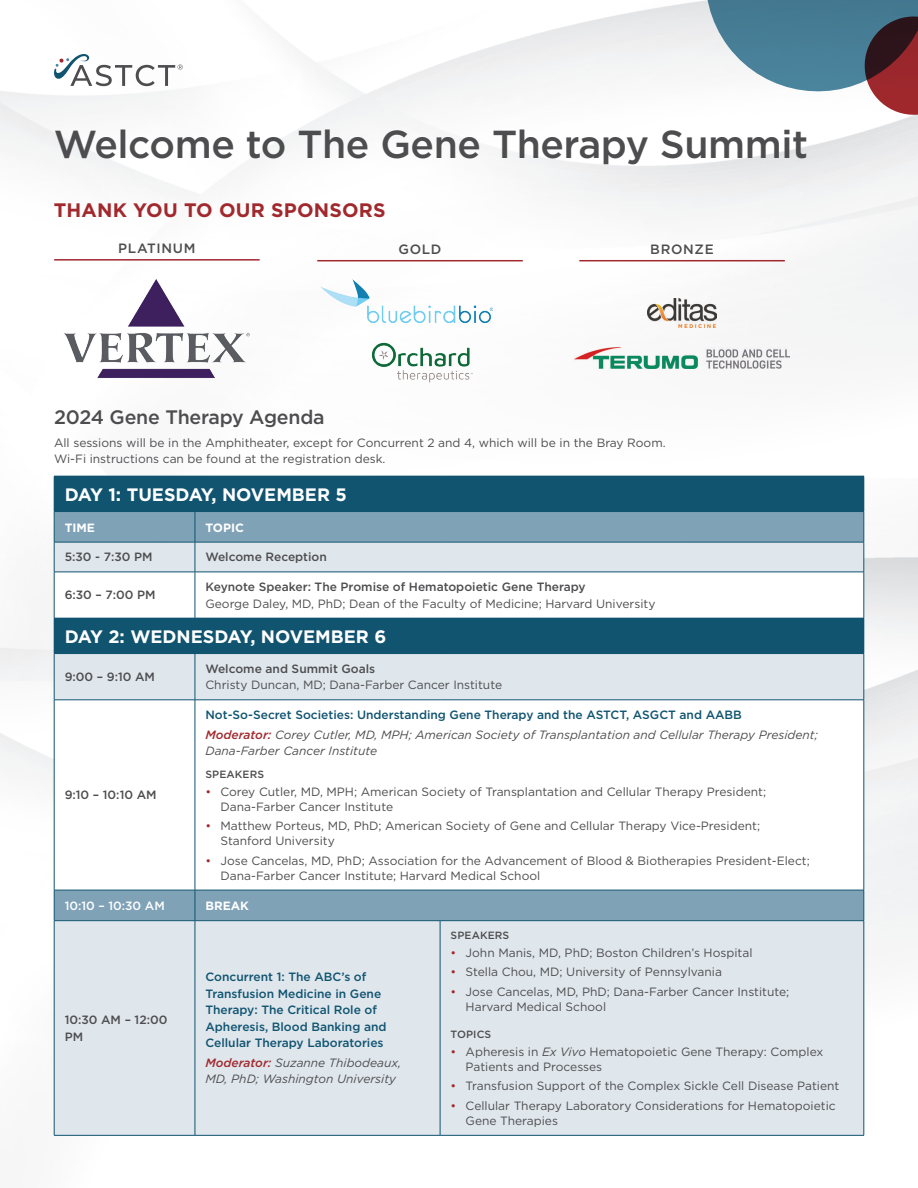
<style>
.page{position:relative;width:918px;height:1188px;background:#fff}
.page>*{position:absolute;margin:0;border:0;box-sizing:border-box;transform-origin:0 0}
.t1{font:500 39px "Gotham";letter-spacing:-.01em;color:#4d4d4f}
.t2{font:700 19.5px "Gotham";letter-spacing:.01em;color:#a1292e}
.t3{font:500 19.5px "Gotham";letter-spacing:-.01em;color:#4d4d4f}
.Schedule_-_Date{font:700 18px "Gotham";color:#fff}
.sponsor_levels{font:500 13.5px "Gotham";letter-spacing:.05em;color:#4d4d4f}
.Session_Author{font:12px/15px "Gotham";color:#4d4d4f}
.Concurrent{font:500 12px/16.5px "Gotham";color:#105470}
.Moderator{font:italic 12px/16.5px "Gotham";color:#4d4d4f}
.Session{font:500 12px "Gotham";color:#4d4d4f}
.Schedule_-_Time{font:500 12px/16.5px "Gotham";color:#4d4d4f}
.Schedule_-_Time-2{font:500 12px "Gotham";color:#fff}
.Schedule_-_Subhead{font:700 12px "Gotham";color:#fff}
.Session-2{font:700 12px "Gotham";color:#fff}
.Session_-_Subhead{font:500 10.5px "Gotham";letter-spacing:.01em;color:#4d4d4f}
.s1{font-weight:500;color:#a1292e}
.s2{color:#a1292e}
.s3{font-style:italic}
</style>
<div class="page">
<img style="left:0;top:2px;width:918px;height:1134px">
<div style="left:54px;top:476px;width:810px;height:36px;background:#105470"></div>
<div style="left:55px;top:512px;width:809px;height:30px;background:#7fa2b7"></div>
<svg style="left:55px;top:543px;width:809px;height:592px;background:#d3dde5"></svg>
<svg style="left:55px;top:573px;width:809px;height:317px"></svg>
<div style="left:54px;top:618px;width:810px;height:36px;background:#105470"></div>
<hr style="left:864px;top:476px;width:1px;height:35px;background:#105470">
<hr style="left:54px;top:512px;width:1px;height:30px;background:#105470">
<hr style="left:195px;top:512px;width:1px;height:30px;background:#105470">
<hr style="left:864px;top:512px;width:1px;height:30px;background:#105470">
<hr style="left:54px;top:542px;width:141px;height:1px;background:#105470">
<hr style="left:54px;top:542px;width:1px;height:30px;background:#105470">
<hr style="left:195px;top:542px;width:245px;height:1px;background:#105470">
<hr style="left:195px;top:542px;width:1px;height:30px;background:#105470">
<hr style="left:440px;top:542px;width:424px;height:1px;background:#105470">
<hr style="left:864px;top:542px;width:1px;height:30px;background:#105470">
<hr style="left:54px;top:572px;width:141px;height:1px;background:#105470">
<hr style="left:54px;top:572px;width:1px;height:46px;background:#105470">
<hr style="left:195px;top:572px;width:245px;height:1px;background:#105470">
<hr style="left:195px;top:572px;width:1px;height:46px;background:#105470">
<hr style="left:440px;top:572px;width:424px;height:1px;background:#105470">
<hr style="left:864px;top:572px;width:1px;height:46px;background:#105470">
<hr style="left:864px;top:618px;width:1px;height:35px;background:#105470">
<hr style="left:54px;top:654px;width:1px;height:46px;background:#105470">
<hr style="left:195px;top:654px;width:1px;height:46px;background:#105470">
<hr style="left:864px;top:654px;width:1px;height:46px;background:#105470">
<hr style="left:54px;top:700px;width:141px;height:1px;background:#105470">
<hr style="left:54px;top:700px;width:1px;height:190px;background:#105470">
<hr style="left:195px;top:700px;width:245px;height:1px;background:#105470">
<hr style="left:195px;top:700px;width:1px;height:190px;background:#105470">
<hr style="left:440px;top:700px;width:424px;height:1px;background:#105470">
<hr style="left:864px;top:700px;width:1px;height:190px;background:#105470">
<hr style="left:54px;top:890px;width:141px;height:1px;background:#105470">
<hr style="left:54px;top:890px;width:1px;height:30px;background:#105470">
<hr style="left:195px;top:890px;width:245px;height:1px;background:#105470">
<hr style="left:195px;top:890px;width:1px;height:30px;background:#105470">
<hr style="left:440px;top:890px;width:424px;height:1px;background:#105470">
<hr style="left:864px;top:890px;width:1px;height:30px;background:#105470">
<hr style="left:54px;top:920px;width:141px;height:1px;background:#105470">
<hr style="left:54px;top:921px;width:1px;height:214px;background:#105470">
<hr style="left:195px;top:920px;width:245px;height:1px;background:#105470">
<hr style="left:195px;top:921px;width:1px;height:214px;background:#105470">
<hr style="left:440px;top:920px;width:424px;height:1px;background:#105470">
<hr style="left:440px;top:921px;width:1px;height:214px;background:#105470">
<hr style="left:864px;top:921px;width:1px;height:214px;background:#105470">
<hr style="left:54px;top:1135px;width:141px;height:1px;background:#105470">
<hr style="left:195px;top:1135px;width:245px;height:1px;background:#105470">
<hr style="left:440px;top:1135px;width:424px;height:1px;background:#105470">
<svg style="left:54px;top:52px;width:129px;height:34px"></svg>
<img style="left:63px;top:279px;width:188px;height:99px">
<hr style="left:54px;top:259px;width:206px;height:2px;background:#a1292e">
<img style="left:370px;top:341px;width:103px;height:44px">
<img style="left:320px;top:280px;width:173px;height:43px">
<hr style="left:317px;top:260px;width:206px;height:1px;background:#a1292e">
<svg style="left:691px;top:0;width:227px;height:121px"></svg>
<img style="left:574px;top:347px;width:216px;height:22px">
<hr style="left:579px;top:260px;width:206px;height:1px;background:#a1292e">
<img style="left:647px;top:299px;width:70px;height:28px">
<p class="t1" style="left:54px;top:122px;width:756px">Welcome to The Gene Therapy Summit</p>
<p class="t2" style="left:54px;top:197px;width:333px">THANK YOU TO OUR SPONSORS</p>
<p class="sponsor_levels" style="left:118px;top:241px;width:79px">PLATINUM</p>
<p class="sponsor_levels" style="left:399px;top:242px;width:44px">GOLD</p>
<p class="sponsor_levels" style="left:650px;top:242px;width:65px">BRONZE</p>
<p class="t3" style="left:54px;top:406px;width:272px">2024 Gene Therapy Agenda</p>
<p class="Session_Author" style="left:54px;top:435px;width:613px">All sessions will be in the Amphitheater, except for Concurrent 2 and 4, which will be in the Bray Room.</p>
<p class="Session_Author" style="left:54px;top:451px;width:333px">Wi-Fi instructions can be found at the registration desk.</p>
<p class="Schedule_-_Date" style="left:65px;top:483px;width:284px">DAY 1: TUESDAY, NOVEMBER 5</p>
<p class="Schedule_-_Subhead" style="left:65px;top:519px;width:32px">TIME</p>
<p class="Schedule_-_Subhead" style="left:205px;top:519px;width:40px">TOPIC</p>
<p class="Schedule_-_Time" style="left:65px;top:549px;width:89px">5:30 - 7:30 PM</p>
<p class="Session" style="left:205px;top:550px;width:123px">Welcome Reception</p>
<p class="Schedule_-_Time" style="left:65px;top:587px;width:92px">6:30 – 7:00 PM</p>
<p class="Session" style="left:205px;top:580px;width:382px">Keynote Speaker: The Promise of Hematopoietic Gene Therapy</p>
<p class="Session_Author" style="left:205px;top:596px;width:452px">George Daley, MD, PhD; Dean of the Faculty of Medicine; Harvard University</p>
<p class="Schedule_-_Date" style="left:65px;top:625px;width:323px">DAY 2: WEDNESDAY, NOVEMBER 6</p>
<p class="Schedule_-_Time" style="left:65px;top:668px;width:92px">9:00 – 9:10 AM</p>
<p class="Session" style="left:205px;top:662px;width:171px">Welcome and Summit Goals</p>
<p class="Session_Author" style="left:205px;top:677px;width:298px">Christy Duncan, MD; Dana-Farber Cancer Institute</p>
<p class="Schedule_-_Time" style="left:65px;top:787px;width:93px">9:10 – 10:10 AM</p>
<p class="Concurrent" style="left:205px;top:706px;width:538px">Not-So-Secret Societies: Understanding Gene Therapy and the ASTCT, ASGCT and AABB</p>
<p class="Moderator" style="left:205px;top:726px;width:614px"><span class="s1">Moderator:</span> Corey Cutler, MD, MPH; American Society of Transplantation and Cellular Therapy President;<br>Dana-Farber Cancer Institute</p>
<p class="Session_-_Subhead" style="left:205px;top:768px;width:60px">SPEAKERS</p>
<p class="Session_Author" style="left:220px;top:784px;width:547px;text-indent:-15px"><span class="s2">•</span> Corey Cutler, MD, MPH; American Society of Transplantation and Cellular Therapy President;<br>Dana-Farber Cancer Institute</p>
<p class="Session_Author" style="left:220px;top:818px;width:541px;text-indent:-15px"><span class="s2">•</span> Matthew Porteus, MD, PhD; American Society of Gene and Cellular Therapy Vice-President;<br>Stanford University</p>
<p class="Session_Author" style="left:220px;top:853px;width:591px;text-indent:-15px"><span class="s2">•</span> Jose Cancelas, MD, PhD; Association for the Advancement of Blood &amp; Biotherapies President-Elect;<br>Dana-Farber Cancer Institute; Harvard Medical School</p>
<p class="Schedule_-_Time-2" style="left:65px;top:899px;width:102px">10:10 – 10:30 AM</p>
<p class="Session-2" style="left:205px;top:898px;width:45px">BREAK</p>
<p class="Schedule_-_Time" style="left:65px;top:1011px;width:104px">10:30 AM – 12:00<br>PM</p>
<p class="Concurrent" style="left:205px;top:969px;width:183px">Concurrent 1: The ABC’s of<br>Transfusion Medicine in Gene<br>Therapy: The Critical Role of<br>Apheresis, Blood Banking and<br>Cellular Therapy Laboratories</p>
<p class="Moderator" style="left:205px;top:1054px;width:197px"><span class="s1">Moderator:</span> Suzanne Thibodeaux,<br>MD, PhD; Washington University</p>
<p class="Session_-_Subhead" style="left:451px;top:929px;width:60px">SPEAKERS</p>
<p class="Session_Author" style="left:451px;top:945px;width:303px"><span class="s2">•</span> John Manis, MD, PhD; Boston Children’s Hospital</p>
<p class="Session_Author" style="left:451px;top:964px;width:273px"><span class="s2">•</span> Stella Chou, MD; University of Pennsylvania</p>
<p class="Session_Author" style="left:466px;top:984px;width:325px;text-indent:-15px"><span class="s2">•</span> Jose Cancelas, MD, PhD; Dana-Farber Cancer Institute;<br>Harvard Medical School</p>
<p class="Session_-_Subhead" style="left:451px;top:1028px;width:42px">TOPICS</p>
<p class="Session_Author" style="left:466px;top:1044px;width:359px;text-indent:-15px"><span class="s2">•</span> Apheresis in <span class="s3">Ex Vivo</span> Hematopoietic Gene Therapy: Complex<br>Patients and Processes</p>
<p class="Session_Author" style="left:451px;top:1078px;width:390px"><span class="s2">•</span> Transfusion Support of the Complex Sickle Cell Disease Patient</p>
<p class="Session_Author" style="left:466px;top:1098px;width:372px;text-indent:-15px"><span class="s2">•</span> Cellular Therapy Laboratory Considerations for Hematopoietic<br>Gene Therapies</p>
</div>
